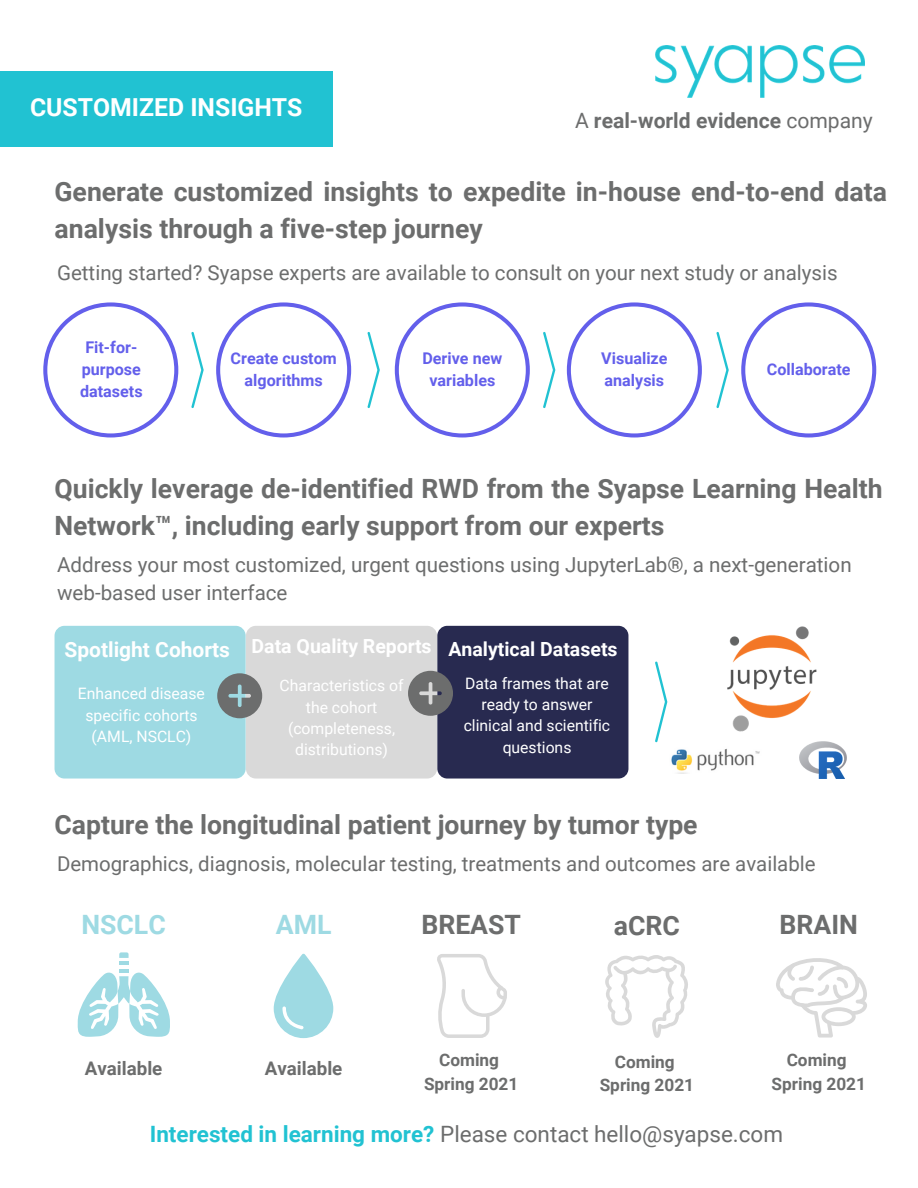
<style>
.page{position:relative;width:918px;height:1188px;background:#fff}
.page>*{position:absolute;margin:0;border:0;box-sizing:border-box;transform-origin:0 0}
.t1{font:700 26.7px "Roboto";color:#6c6d6d}
.t2{font:700 26.7px "Roboto";color:#9edae3}
.t3{font:700 26.55px/37.2px "Roboto";color:#6c6d6d}
.t4{font:700 24.75px "Roboto";color:#fff}
.t5{font:22.5px "Roboto";color:#6c6d6d}
.t6{font:700 21.15px "Roboto";color:#6c6d6d}
.t7{font:700 21px "Roboto";color:#fff}
.t8{font:20.55px/28.8px "Roboto";color:#6c6d6d}
.t9{font:20.4px "Roboto";color:#6c6d6d}
.t10{font:700 19.5px "Roboto";color:#fff}
.t11{font:700 18.75px "Roboto";color:#6c6d6d}
.t12{font:700 17.25px "Roboto";color:#6c6d6d}
.t13{font:700 16.2px/21.8px "Roboto";color:#635feb;text-align:center}
.t14{font:15.75px/21.3px "Roboto";color:#fff;text-align:center}
.s1{font-weight:400}
.s2{font-weight:700;color:#21c2d2}
</style>
<div class="page">
<div style="left:0;top:72px;width:332px;height:74px;background:#21c2d2"></div>
<img style="left:656px;top:46px;width:209px;height:51px">
<hr style="left:119px;top:969px;width:10px;height:4px;background:#9edae3">
<svg style="left:119px;top:952px;width:10px;height:13px"></svg>
<svg style="left:78px;top:972px;width:92px;height:65px"></svg>
<svg style="left:655px;top:662px;width:12px;height:80px"></svg>
<div style="left:55px;top:626px;width:191px;height:153px;background:#9edae3;border-radius:10px"></div>
<div style="left:246px;top:626px;width:191px;height:153px;background:#d9d9d9;border-radius:10px"></div>
<svg style="left:217px;top:673px;width:45px;height:45px"></svg>
<div style="left:437px;top:626px;width:191px;height:153px;background:#282a50;border-radius:10px"></div>
<svg style="left:408px;top:671px;width:45px;height:45px"></svg>
<img style="left:727px;top:626px;width:90px;height:106px">
<img style="left:799px;top:741px;width:47px;height:38px">
<img style="left:671px;top:748px;width:89px;height:26px">
<svg style="left:776px;top:958px;width:91px;height:80px"></svg>
<svg style="left:605px;top:955px;width:83px;height:83px"></svg>
<svg style="left:274px;top:954px;width:59px;height:84px"></svg>
<svg style="left:437px;top:954px;width:70px;height:84px"></svg>
<svg style="left:43px;top:302px;width:135px;height:135px"></svg>
<svg style="left:191px;top:332px;width:13px;height:76px"></svg>
<svg style="left:216px;top:302px;width:135px;height:135px"></svg>
<svg style="left:367px;top:332px;width:13px;height:76px"></svg>
<svg style="left:395px;top:302px;width:135px;height:135px"></svg>
<svg style="left:543px;top:332px;width:12px;height:76px"></svg>
<svg style="left:567px;top:302px;width:135px;height:135px"></svg>
<svg style="left:716px;top:332px;width:13px;height:76px"></svg>
<svg style="left:741px;top:302px;width:135px;height:135px"></svg>
<p class="t4" style="left:30px;top:93px;width:274px">CUSTOMIZED INSIGHTS</p>
<p class="t6" style="left:575px;top:108px;width:299px"><span class="s1">A</span> real-world evidence <span class="s1">company</span></p>
<p class="t3" style="left:55px;top:174px;width:834px">Generate customized insights to expedite in-house end-to-end data analysis through a five-step journey</p>
<p class="t8" style="left:57px;top:259px;width:782px">Getting started? Syapse experts are available to consult on your next study or analysis</p>
<p class="t13" style="left:80px;top:337px;width:64px">Fit-for&shy;purpose datasets</p>
<p class="t13" style="left:231px;top:348px;width:108px">Create custom algorithms</p>
<p class="t13" style="left:422px;top:348px;width:81px">Derive new variables</p>
<p class="t13" style="left:601px;top:348px;width:68px;text-align:left">Visualize analysis</p>
<p class="t13" style="left:767px;top:358px;width:85px">Collaborate</p>
<p class="t3" style="left:55px;top:470px;width:829px">Quickly leverage de-identified RWD from the Syapse Learning Health<br>Network™, including early support from our experts</p>
<p class="t8" style="left:57px;top:550px;width:796px">Address your most customized, urgent questions using JupyterLab®, a next-generation web-based user interface</p>
<p class="t7" style="left:64px;top:638px;width:167px">Spotlight Cohorts</p>
<p class="t14" style="left:78px;top:683px;width:128px">Enhanced disease specific cohorts (AML, NSCLC)</p>
<p class="t10" style="left:252px;top:635px;width:182px">Data Quality Reports</p>
<p class="t14" style="left:280px;top:675px;width:125px">Characteristics of the cohort (completeness, distributions)</p>
<p class="t10" style="left:448px;top:638px;width:171px">Analytical Datasets</p>
<p class="t14" style="left:464px;top:673px;width:148px">Data frames that are ready to answer clinical and scientific questions</p>
<p class="t3" style="left:55px;top:806px;width:645px">Capture the longitudinal patient journey by tumor type</p>
<p class="t9" style="left:57px;top:852px;width:760px">Demographics, diagnosis, molecular testing, treatments and outcomes are available</p>
<p class="t2" style="left:81px;top:909px;width:86px">NSCLC</p>
<p class="t11" style="left:85px;top:1058px;width:79px">Available</p>
<p class="t2" style="left:276px;top:909px;width:57px">AML</p>
<p class="t11" style="left:265px;top:1058px;width:79px">Available</p>
<p class="t1" style="left:421px;top:909px;width:101px">BREAST</p>
<p class="t12" style="left:439px;top:1050px;width:61px">Coming</p>
<p class="t12" style="left:424px;top:1074px;width:96px">Spring 2021</p>
<p class="t1" style="left:614px;top:910px;width:68px">aCRC</p>
<p class="t12" style="left:615px;top:1052px;width:61px">Coming</p>
<p class="t12" style="left:600px;top:1075px;width:96px">Spring 2021</p>
<p class="t1" style="left:780px;top:909px;width:80px">BRAIN</p>
<p class="t12" style="left:787px;top:1050px;width:61px">Coming</p>
<p class="t12" style="left:772px;top:1074px;width:96px">Spring 2021</p>
<p class="t5" style="left:150px;top:1121px;width:635px"><span class="s2">Interested in learning more?</span> Please contact hello@syapse.com</p>
</div>
